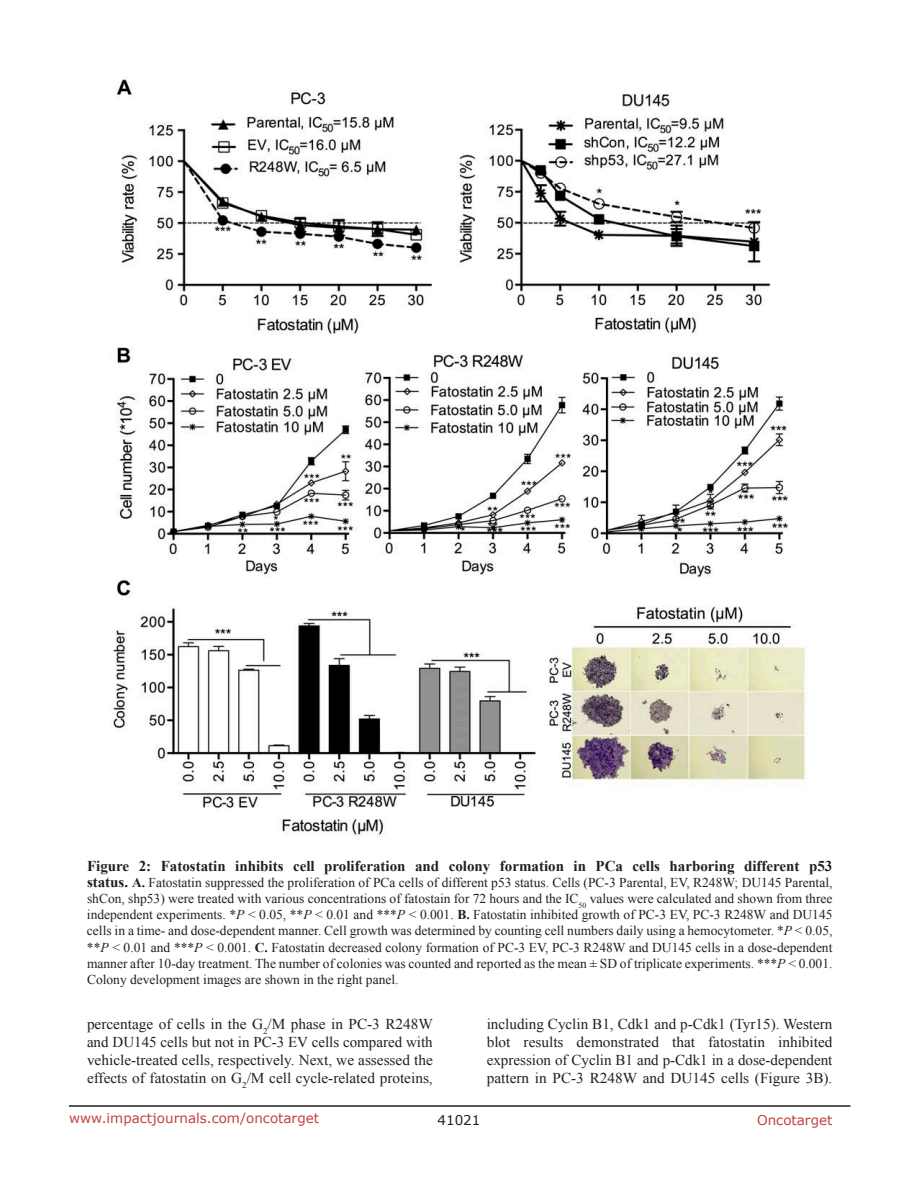
<style>
.page{position:relative;width:918px;height:1188px;background:#fff}
.page>*{position:absolute;margin:0;border:0;box-sizing:border-box;transform-origin:0 0}
.BodyText{font:15px/18px "Times New Roman";color:#231f20;text-align:justify}
.FigureText{font:700 15px "Times New Roman";color:#231f20}
.FigureText-2{font:13.5px/16.2px "Times New Roman";color:#231f20;text-align:justify}
.t1{font:13.5px "Verdana";color:#c24141}
.t2{font:13.5px "Verdana";color:#231f20}
.s1{font-weight:700;font-size:15px}
.s2{font-weight:700}
.s3{font-style:italic}
</style>
<div class="page">
<hr style="left:69px;top:1105px;width:781px;height:2px;background:#231f20">
<img style="left:111px;top:79px;width:694px;height:757px">
<p class="FigureText" style="left:87px;top:855px;width:747px">Figure 2: Fatostatin inhibits cell proliferation and colony formation in PCa cells harboring different p53</p>
<p class="FigureText-2" style="left:87px;top:874px;width:747px"><span class="s1">status.</span> <span class="s2">A.</span> Fatostatin suppressed the proliferation of PCa cells of different p53 status. Cells (PC-3 Parental, EV, R248W; DU145 Parental, shCon, shp53) were treated with various concentrations of fatostain for 72 hours and the IC<sub>50</sub> values were calculated and shown from three independent experiments. *<span class="s3">P</span> &lt; 0.05, **<span class="s3">P</span> &lt; 0.01 and ***<span class="s3">P</span> &lt; 0.001. <span class="s2">B.</span> Fatostatin inhibited growth of PC-3 EV, PC-3 R248W and DU145 cells in a time- and dose-dependent manner. Cell growth was determined by counting cell numbers daily using a hemocytometer. *<span class="s3">P</span> &lt; 0.05, **<span class="s3">P</span> &lt; 0.01 and ***<span class="s3">P</span> &lt; 0.001. <span class="s2">C.</span> Fatostatin decreased colony formation of PC-3 EV, PC-3 R248W and DU145 cells in a dose-dependent manner after 10-day treatment. The number of colonies was counted and reported as the mean ± SD of triplicate experiments. ***<span class="s3">P</span> &lt; 0.001.<br>Colony development images are shown in the right panel.</p>
<p class="BodyText" style="left:87px;top:1015px;width:348px">percentage of cells in the G<sub>2</sub>/M phase in PC-3 R248W and DU145 cells but not in PC-3 EV cells compared with vehicle-treated cells, respectively. Next, we assessed the effects of fatostatin on G<sub>2</sub>/M cell cycle-related proteins,</p>
<p class="BodyText" style="left:487px;top:1015px;width:347px">including Cyclin B1, Cdk1 and p-Cdk1 (Tyr15). Western blot results demonstrated that fatostatin inhibited expression of Cyclin B1 and p-Cdk1 in a dose-dependent pattern in PC-3 R248W and DU145 cells (Figure 3B).</p>
<p class="t1" style="left:69px;top:1109px;width:252px">www.impactjournals.com/oncotarget</p>
<p class="t2" style="left:438px;top:1111px;width:44px">41021</p>
<p class="t1" style="left:757px;top:1111px;width:77px">Oncotarget</p>
</div>
